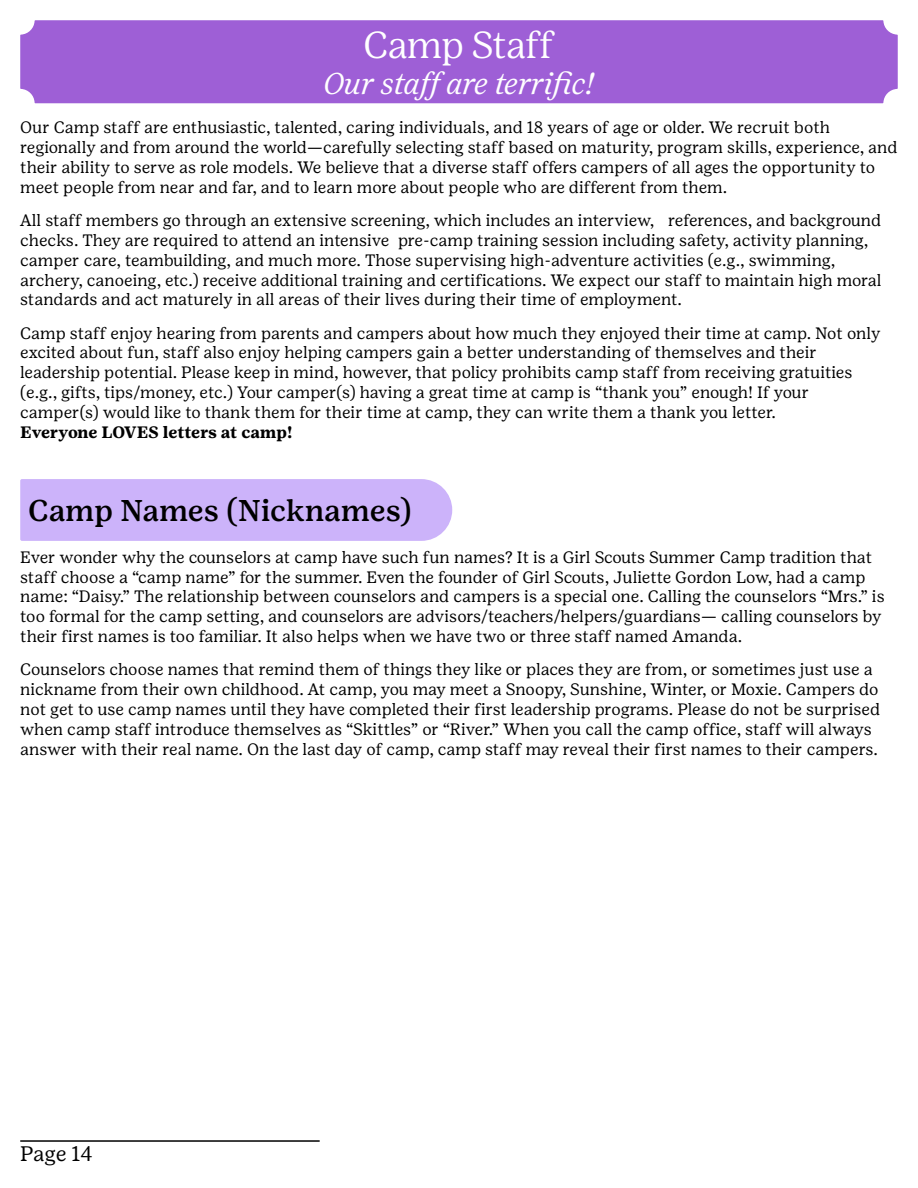
<style>
.page{position:relative;width:918px;height:1188px;background:#fff}
.page>*{position:absolute;margin:0;border:0;box-sizing:border-box;transform-origin:0 0}
.t1{font:300 37.5px "Girl Scout Display";color:#fff}
.SUB_HEADER{font:500 30px "Girl Scout Text";color:#000}
.t2{font:italic 300 30px "Girl Scout Display";color:#fff}
.t3{font:21px "Girl Scout Text";letter-spacing:-.01em;color:#000}
.UPDATED_BASIC_BODY{font:16.5px/19.8px "Girl Scout Text";color:#000}
.t4{font:700 16.5px "Girl Scout Text";letter-spacing:-.01em;color:#000}
</style>
<div class="page">
<hr style="left:20px;top:1140px;width:300px;height:2px;background:#000">
<div style="left:20px;top:479px;width:432px;height:62px;background:#ccb3fa"></div>
<div style="left:20px;top:20px;width:878px;height:83px;background:#9e5fd6"></div>
<p class="t1" style="left:364px;top:22px;width:192px">Camp Staff</p>
<p class="t2" style="left:324px;top:66px;width:272px">Our staff are terrific!</p>
<p class="UPDATED_BASIC_BODY" style="left:20px;top:118px;width:811px">Our Camp staff are enthusiastic, talented, caring individuals, and 18 years of age or older. We recruit both</p>
<p class="UPDATED_BASIC_BODY" style="left:20px;top:137px;width:879px">regionally and from around the world—carefully selecting staff based on maturity, program skills, experience, and their ability to serve as role models. We believe that a diverse staff offers campers of all ages the opportunity to meet people from near and far, and to learn more about people who are different from them.</p>
<p class="UPDATED_BASIC_BODY" style="left:20px;top:210px;width:863px">All staff members go through an extensive screening, which includes an interview, references, and background checks. They are required to attend an intensive pre-camp training session including safety, activity planning, camper care, teambuilding, and much more. Those supervising high-adventure activities (e.g., swimming,</p>
<p class="UPDATED_BASIC_BODY" style="left:20px;top:270px;width:863px">archery, canoeing, etc.) receive additional training and certifications. We expect our staff to maintain high moral standards and act maturely in all areas of their lives during their time of employment.</p>
<p class="UPDATED_BASIC_BODY" style="left:20px;top:323px;width:862px">Camp staff enjoy hearing from parents and campers about how much they enjoyed their time at camp. Not only excited about fun, staff also enjoy helping campers gain a better understanding of themselves and their</p>
<p class="UPDATED_BASIC_BODY" style="left:20px;top:362px;width:834px">leadership potential. Please keep in mind, however, that policy prohibits camp staff from receiving gratuities</p>
<p class="UPDATED_BASIC_BODY" style="left:20px;top:382px;width:790px">(e.g., gifts, tips/money, etc.) Your camper(s) having a great time at camp is “thank you” enough! If your</p>
<p class="UPDATED_BASIC_BODY" style="left:20px;top:402px;width:757px">camper(s) would like to thank them for their time at camp, they can write them a thank you letter.</p>
<p class="t4" style="left:20px;top:422px;width:274px">Everyone LOVES letters at camp!</p>
<p class="SUB_HEADER" style="left:28px;top:492px;width:385px">Camp Names (Nicknames)</p>
<p class="UPDATED_BASIC_BODY" style="left:20px;top:547px;width:866px">Ever wonder why the counselors at camp have such fun names? It is a Girl Scouts Summer Camp tradition that staff choose a “camp name” for the summer. Even the founder of Girl Scouts, Juliette Gordon Low, had a camp name: “Daisy.” The relationship between counselors and campers is a special one. Calling the counselors “Mrs.” is too formal for the camp setting, and counselors are advisors/teachers/helpers/guardians— calling counselors by their first names is too familiar. It also helps when we have two or three staff named Amanda.</p>
<p class="UPDATED_BASIC_BODY" style="left:20px;top:659px;width:862px">Counselors choose names that remind them of things they like or places they are from, or sometimes just use a nickname from their own childhood. At camp, you may meet a Snoopy, Sunshine, Winter, or Moxie. Campers do not get to use camp names until they have completed their first leadership programs. Please do not be surprised when camp staff introduce themselves as “Skittles” or “River.” When you call the camp office, staff will always answer with their real name. On the last day of camp, camp staff may reveal their first names to their campers.</p>
<p class="t3" style="left:20px;top:1141px;width:74px">Page 14</p>
</div>
